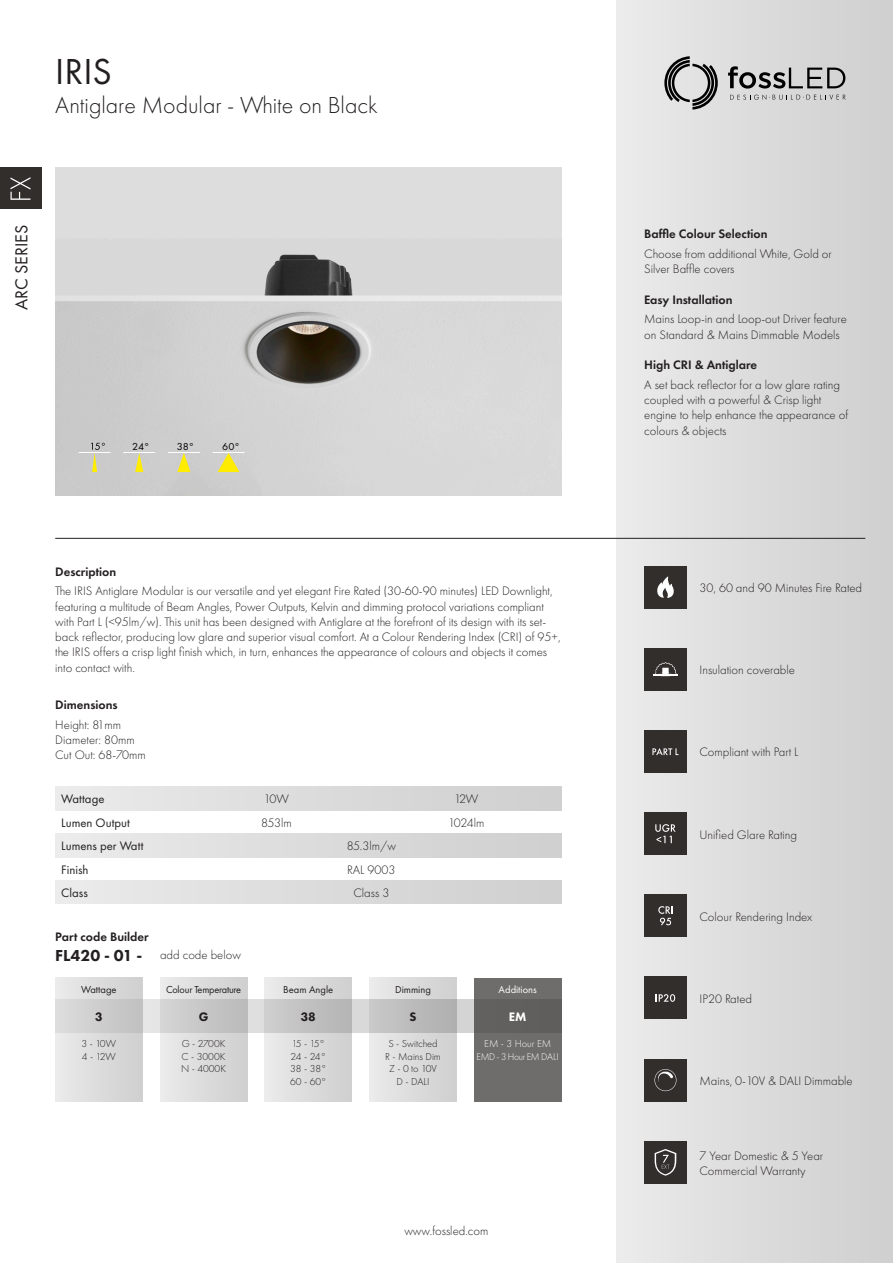
<style>
.page{position:relative;width:893px;height:1263px;background:#fff}
.page>*{position:absolute;margin:0;border:0;box-sizing:border-box;transform-origin:0 0}
.Body_-_Futura_Light_8_5{font:37.5px "Futura PT";color:#231f20}
.Body_-_Futura_Light_8_5-2{font:300 24px "Futura PT";color:#231f20}
.Body_-_Futura_Light_8_5-3{font:18px "Futura PT";color:#231f20}
.Body_-_Futura_Light_8_5-4{font:800 16.5px "Futura PT";color:#231f20}
.Body_-_Futura_Light_8_5-5{font:300 12.75px/15.3px "Futura PT";color:#231f20}
.Body_-_Futura_Light_8_5-6{font:600 12.75px "Futura PT";color:#231f20}
.Body_-_Futura_Light_8_5-7{font:12.75px "Futura PT";color:#231f20}
.Body_-_Futura_Light_8_5-8{font:800 12.75px "Futura PT";color:#231f20}
.Body_-_Futura_Light_8_5-9{font:800 12.75px "Futura PT";color:#fff}
.Body_-_Futura_Light_8_5-10{font:300 10.5px "Futura PT";color:#231f20}
.Body_-_Futura_Light_8_5-11{font:10.5px "Futura PT";color:#231f20}
.Body_-_Futura_Light_8_5-12{font:10.5px "Futura PT";letter-spacing:-.02em;color:#231f20}
.Body_-_Futura_Light_8_5-13{font:300 10.5px "Futura PT";color:#fff}
.Body_-_Futura_Light_8_5-14{font:10.5px "Futura PT";color:#fff}
.t1{font:10.5px "Futura PT";color:#000}
.Body_-_Futura_Light_8_5-15{font:300 10.2px "Futura PT";letter-spacing:-.04em;color:#fff;scale:.96 1}
</style>
<div class="page">
<div style="left:617px;top:0;width:276px;height:1263px;background:linear-gradient(to right,#ebeaea,#cfcfcf)"></div>
<svg style="left:664px;top:56px;width:54px;height:54px;background:#a09f9f"></svg>
<svg style="left:728px;top:66px;width:117px;height:23px;background:#989797"></svg>
<svg style="left:730px;top:95px;width:116px;height:5px"></svg>
<div style="left:55px;top:787px;width:506px;height:23px;background:linear-gradient(to right,#ebebeb,#cfcecf)"></div>
<div style="left:55px;top:834px;width:506px;height:23px;background:linear-gradient(to right,#ebebeb,#cfcecf)"></div>
<div style="left:55px;top:881px;width:506px;height:23px;background:linear-gradient(to right,#ebebeb,#cfcecf)"></div>
<div style="left:55px;top:978px;width:87px;height:123px;background:linear-gradient(to right,#ebebeb,#cfcece)"></div>
<div style="left:160px;top:978px;width:87px;height:123px;background:linear-gradient(to right,#ebeaea,#cecece)"></div>
<div style="left:265px;top:978px;width:87px;height:123px;background:linear-gradient(to right,#eaeaea,#cecece)"></div>
<div style="left:369px;top:978px;width:88px;height:123px;background:linear-gradient(to right,#eaeaea,#cfcece)"></div>
<div style="left:474px;top:978px;width:87px;height:123px;background:#6f6d6b"></div>
<svg style="left:55px;top:999px;width:506px;height:33px"></svg>
<hr style="left:55px;top:538px;width:810px;height:1px;background:#231f20">
<div style="left:644px;top:812px;width:43px;height:43px;background:#322e2c"></div>
<svg style="left:655px;top:824px;width:21px;height:19px"></svg>
<img style="left:55px;top:168px;width:506px;height:327px">
<div style="left:0;top:168px;width:41px;height:41px;background:#322e2c"></div>
<svg style="left:11px;top:177px;width:20px;height:23px"></svg>
<hr style="left:79px;top:452px;width:32px;height:1px;background:#fff">
<svg style="left:91px;top:443px;width:14px;height:29px"></svg>
<hr style="left:123px;top:452px;width:32px;height:1px;background:#fff">
<svg style="left:135px;top:453px;width:8px;height:19px"></svg>
<svg style="left:177px;top:453px;width:13px;height:19px"></svg>
<hr style="left:168px;top:452px;width:32px;height:1px;background:#fff">
<hr style="left:213px;top:452px;width:31px;height:1px;background:#fff">
<svg style="left:218px;top:453px;width:22px;height:19px"></svg>
<div style="left:644px;top:1141px;width:43px;height:42px;background:#322e2c"></div>
<svg style="left:655px;top:1149px;width:21px;height:26px"></svg>
<div style="left:644px;top:730px;width:43px;height:43px;background:#322e2c"></div>
<svg style="left:652px;top:748px;width:26px;height:7px"></svg>
<div style="left:644px;top:894px;width:43px;height:43px;background:#322e2c"></div>
<svg style="left:658px;top:906px;width:15px;height:19px"></svg>
<div style="left:644px;top:1059px;width:43px;height:42px;background:#322e2c"></div>
<svg style="left:654px;top:1069px;width:22px;height:22px"></svg>
<div style="left:644px;top:648px;width:43px;height:43px;background:#322e2c"></div>
<svg style="left:653px;top:662px;width:24px;height:15px"></svg>
<div style="left:644px;top:566px;width:43px;height:42px;background:#322e2c"></div>
<svg style="left:657px;top:576px;width:17px;height:22px"></svg>
<div style="left:644px;top:977px;width:43px;height:42px;background:#322e2c"></div>
<svg style="left:656px;top:994px;width:19px;height:8px"></svg>
<p class="Body_-_Futura_Light_8_5" style="left:55px;top:49px;width:58px">IRIS</p>
<p class="Body_-_Futura_Light_8_5-2" style="left:55px;top:91px;width:324px">Antiglare Modular - White on Black</p>
<p class="Body_-_Futura_Light_8_5-3" style="left:11px;top:310px;width:87px;rotate:-90deg">ARC SERIES</p>
<p class="Body_-_Futura_Light_8_5-6" style="left:644px;top:226px;width:125px">Baffle Colour Selection</p>
<p class="Body_-_Futura_Light_8_5-5" style="left:644px;top:246px;width:189px">Choose from additional White, Gold or<br>Silver Baffle covers</p>
<p class="Body_-_Futura_Light_8_5-6" style="left:644px;top:292px;width:90px">Easy Installation</p>
<p class="Body_-_Futura_Light_8_5-5" style="left:644px;top:312px;width:204px">Mains Loop-in and Loop-out Driver feature on Standard &amp; Mains Dimmable Models</p>
<p class="Body_-_Futura_Light_8_5-6" style="left:644px;top:357px;width:114px">High CRI &amp; Antiglare</p>
<p class="Body_-_Futura_Light_8_5-5" style="left:644px;top:377px;width:205px">A set back reflector for a low glare rating coupled with a powerful &amp; Crisp light engine to help enhance the appearance of colours &amp; objects</p>
<p class="t1" style="left:132px;top:440px;width:19px">24°</p>
<p class="t1" style="left:177px;top:440px;width:19px">38°</p>
<p class="t1" style="left:222px;top:440px;width:19px">60°</p>
<p class="Body_-_Futura_Light_8_5-6" style="left:55px;top:563px;width:63px">Description</p>
<p class="Body_-_Futura_Light_8_5-5" style="left:55px;top:583px;width:507px">The IRIS Antiglare Modular is our versatile and yet elegant Fire Rated (30-60-90 minutes) LED Downlight, featuring a multitude of Beam Angles, Power Outputs, Kelvin and dimming protocol variations compliant with Part L (&lt;95lm/w). This unit has been designed with Antiglare at the forefront of its design with its set&shy;back reflector, producing low glare and superior visual comfort. At a Colour Rendering Index (CRI) of 95+, the IRIS offers a crisp light finish which, in turn, enhances the appearance of colours and objects it comes into contact with.</p>
<p class="Body_-_Futura_Light_8_5-6" style="left:55px;top:697px;width:64px">Dimensions</p>
<p class="Body_-_Futura_Light_8_5-5" style="left:55px;top:717px;width:67px">Height: 81mm</p>
<p class="Body_-_Futura_Light_8_5-5" style="left:55px;top:732px;width:81px">Diameter: 80mm</p>
<p class="Body_-_Futura_Light_8_5-5" style="left:55px;top:747px;width:92px">Cut Out: 68-70mm</p>
<p class="Body_-_Futura_Light_8_5-7" style="left:61px;top:792px;width:45px">Wattage</p>
<p class="Body_-_Futura_Light_8_5-5" style="left:264px;top:792px;width:27px">10W</p>
<p class="Body_-_Futura_Light_8_5-5" style="left:454px;top:792px;width:26px">12W</p>
<p class="Body_-_Futura_Light_8_5-7" style="left:61px;top:815px;width:70px">Lumen Output</p>
<p class="Body_-_Futura_Light_8_5-5" style="left:261px;top:815px;width:32px">853lm</p>
<p class="Body_-_Futura_Light_8_5-5" style="left:448px;top:815px;width:38px">1024lm</p>
<p class="Body_-_Futura_Light_8_5-7" style="left:61px;top:838px;width:84px">Lumens per Watt</p>
<p class="Body_-_Futura_Light_8_5-5" style="left:347px;top:838px;width:51px">85.3lm/w</p>
<p class="Body_-_Futura_Light_8_5-7" style="left:61px;top:862px;width:29px">Finish</p>
<p class="Body_-_Futura_Light_8_5-5" style="left:347px;top:862px;width:50px">RAL 9003</p>
<p class="Body_-_Futura_Light_8_5-7" style="left:61px;top:885px;width:28px">Class</p>
<p class="Body_-_Futura_Light_8_5-5" style="left:353px;top:885px;width:38px">Class 3</p>
<p class="Body_-_Futura_Light_8_5-6" style="left:55px;top:929px;width:95px">Part code Builder</p>
<p class="Body_-_Futura_Light_8_5-4" style="left:55px;top:945px;width:89px">FL420 - 01 -</p>
<p class="Body_-_Futura_Light_8_5-5" style="left:160px;top:947px;width:82px">add code below</p>
<p class="Body_-_Futura_Light_8_5-11" style="left:81px;top:983px;width:37px">Wattage</p>
<p class="Body_-_Futura_Light_8_5-12" style="left:166px;top:983px;width:77px">Colour Temperature</p>
<p class="Body_-_Futura_Light_8_5-11" style="left:283px;top:983px;width:52px">Beam Angle</p>
<p class="Body_-_Futura_Light_8_5-11" style="left:395px;top:983px;width:37px">Dimming</p>
<p class="Body_-_Futura_Light_8_5-14" style="left:499px;top:983px;width:40px">Additions</p>
<p class="Body_-_Futura_Light_8_5-8" style="left:95px;top:1008px;width:9px">3</p>
<p class="Body_-_Futura_Light_8_5-8" style="left:199px;top:1008px;width:11px">G</p>
<p class="Body_-_Futura_Light_8_5-8" style="left:301px;top:1008px;width:17px">38</p>
<p class="Body_-_Futura_Light_8_5-8" style="left:409px;top:1008px;width:9px">S</p>
<p class="Body_-_Futura_Light_8_5-9" style="left:509px;top:1008px;width:19px">EM</p>
<p class="Body_-_Futura_Light_8_5-10" style="left:82px;top:1037px;width:36px">3 - 10W</p>
<p class="Body_-_Futura_Light_8_5-10" style="left:182px;top:1037px;width:45px">G - 2700K</p>
<p class="Body_-_Futura_Light_8_5-10" style="left:292px;top:1037px;width:35px">15 - 15°</p>
<p class="Body_-_Futura_Light_8_5-10" style="left:388px;top:1037px;width:51px">S - Switched</p>
<p class="Body_-_Futura_Light_8_5-13" style="left:484px;top:1037px;width:69px">EM - 3 Hour EM</p>
<p class="Body_-_Futura_Light_8_5-10" style="left:82px;top:1050px;width:35px">4 - 12W</p>
<p class="Body_-_Futura_Light_8_5-10" style="left:182px;top:1050px;width:45px">C - 3000K</p>
<p class="Body_-_Futura_Light_8_5-10" style="left:291px;top:1050px;width:37px">24 - 24°</p>
<p class="Body_-_Futura_Light_8_5-10" style="left:385px;top:1050px;width:57px">R - Mains Dim</p>
<p class="Body_-_Futura_Light_8_5-15" style="left:476px;top:1050px;width:87px">EMD - 3 Hour EM DALI</p>
<p class="Body_-_Futura_Light_8_5-10" style="left:181px;top:1063px;width:46px">N - 4000K</p>
<p class="Body_-_Futura_Light_8_5-10" style="left:290px;top:1063px;width:38px">38 - 38°</p>
<p class="Body_-_Futura_Light_8_5-10" style="left:389px;top:1063px;width:49px">Z - 0 to 10V</p>
<p class="Body_-_Futura_Light_8_5-10" style="left:290px;top:1076px;width:38px">60 - 60°</p>
<p class="Body_-_Futura_Light_8_5-10" style="left:397px;top:1076px;width:34px">D - DALI</p>
<p class="Body_-_Futura_Light_8_5-5" style="left:404px;top:1223px;width:86px">www.fossled.com</p>
<p class="Body_-_Futura_Light_8_5-5" style="left:699px;top:580px;width:164px">30, 60 and 90 Minutes Fire Rated</p>
<p class="Body_-_Futura_Light_8_5-5" style="left:699px;top:662px;width:97px">Insulation coverable</p>
<p class="Body_-_Futura_Light_8_5-5" style="left:699px;top:745px;width:100px">Compliant with Part L</p>
<p class="Body_-_Futura_Light_8_5-5" style="left:699px;top:827px;width:99px">Unified Glare Rating</p>
<p class="Body_-_Futura_Light_8_5-5" style="left:699px;top:909px;width:114px">Colour Rendering Index</p>
<p class="Body_-_Futura_Light_8_5-5" style="left:699px;top:991px;width:54px">IP20 Rated</p>
<p class="Body_-_Futura_Light_8_5-5" style="left:699px;top:1073px;width:155px">Mains, 0-10V &amp; DALI Dimmable</p>
<p class="Body_-_Futura_Light_8_5-5" style="left:699px;top:1148px;width:125px">7 Year Domestic &amp; 5 Year<br>Commercial Warranty</p>
</div>
